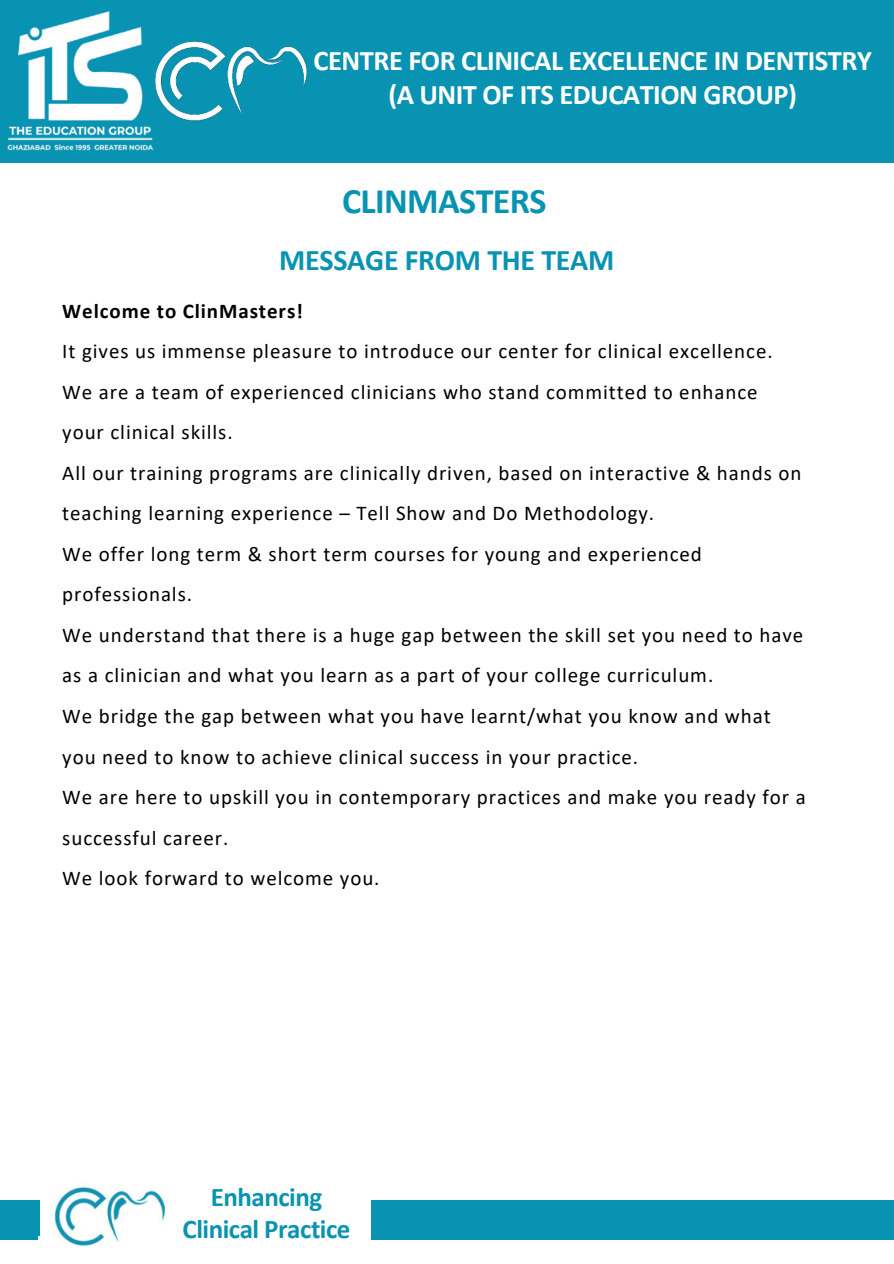
<style>
.page{position:relative;width:894px;height:1264px;background:#fff}
.page>*{position:absolute;margin:0;border:0;box-sizing:border-box;transform-origin:0 0}
.t1{font:700 36px "Calibri";letter-spacing:-.015em;color:#0993b2}
.t2{font:700 30px "Calibri";letter-spacing:-.01em;color:#0993b2}
.t3{font:700 28.5px/33.8px "Calibri";letter-spacing:-.015em;color:#fff;text-align:center}
.t4{font:700 27px/31.5px "Calibri";letter-spacing:-.015em;color:#0993b2;text-align:center}
.t5{font:21px "Calibri";letter-spacing:.045em;color:#000}
.t6{font:700 21px "Calibri";letter-spacing:.045em;color:#000}
</style>
<div class="page">
<div style="left:0;top:1205px;width:893px;height:34px;background:#0993b2"></div>
<div style="left:0;top:1200px;width:893px;height:35px;background:#0993b2"></div>
<div style="left:40px;top:1170px;width:330px;height:93px;background:#fff"></div>
<img style="left:54px;top:1186px;width:112px;height:61px">
<div style="left:0;top:0;width:893px;height:163px;background:#0993b2"></div>
<img style="left:7px;top:11px;width:147px;height:140px">
<img style="left:153px;top:33px;width:154px;height:92px">
<p class="t3" style="left:313px;top:46px;width:559px">CENTRE FOR CLINICAL EXCELLENCE IN DENTISTRY (A UNIT OF ITS EDUCATION GROUP)</p>
<h2 class="t1" style="left:342px;top:186px;width:206px">CLINMASTERS</h2>
<h1 class="t2" style="left:279px;top:248px;width:336px">MESSAGE FROM THE TEAM</h1>
<h2 class="t6" style="left:62px;top:302px;width:242px">Welcome to ClinMasters!</h2>
<p class="t5" style="left:62px;top:342px;width:711px">It gives us immense pleasure to introduce our center for clinical excellence.</p>
<p class="t5" style="left:62px;top:383px;width:696px">We are a team of experienced clinicians who stand committed to enhance</p>
<p class="t5" style="left:62px;top:423px;width:172px">your clinical skills.</p>
<p class="t5" style="left:62px;top:464px;width:740px">All our training programs are clinically driven, based on interactive &amp; hands on</p>
<p class="t5" style="left:62px;top:504px;width:593px">teaching learning experience – Tell Show and Do Methodology.</p>
<p class="t5" style="left:62px;top:545px;width:641px">We offer long term &amp; short term courses for young and experienced</p>
<p class="t5" style="left:62px;top:585px;width:131px">professionals.</p>
<p class="t5" style="left:62px;top:626px;width:742px">We understand that there is a huge gap between the skill set you need to have</p>
<p class="t5" style="left:62px;top:666px;width:652px">as a clinician and what you learn as a part of your college curriculum.</p>
<p class="t5" style="left:62px;top:707px;width:709px">We bridge the gap between what you have learnt/what you know and what</p>
<p class="t5" style="left:62px;top:747px;width:577px">you need to know to achieve clinical success in your practice.</p>
<p class="t5" style="left:62px;top:788px;width:744px">We are here to upskill you in contemporary practices and make you ready for a</p>
<p class="t5" style="left:62px;top:828px;width:167px">successful career.</p>
<p class="t5" style="left:62px;top:869px;width:319px">We look forward to welcome you.</p>
<p class="t4" style="left:182px;top:1183px;width:169px">Enhancing<br>Clinical Practice</p>
<p class="t4" style="left:178px;top:1187px;width:169px">Enhancing<br>Clinical Practice</p>
</div>
